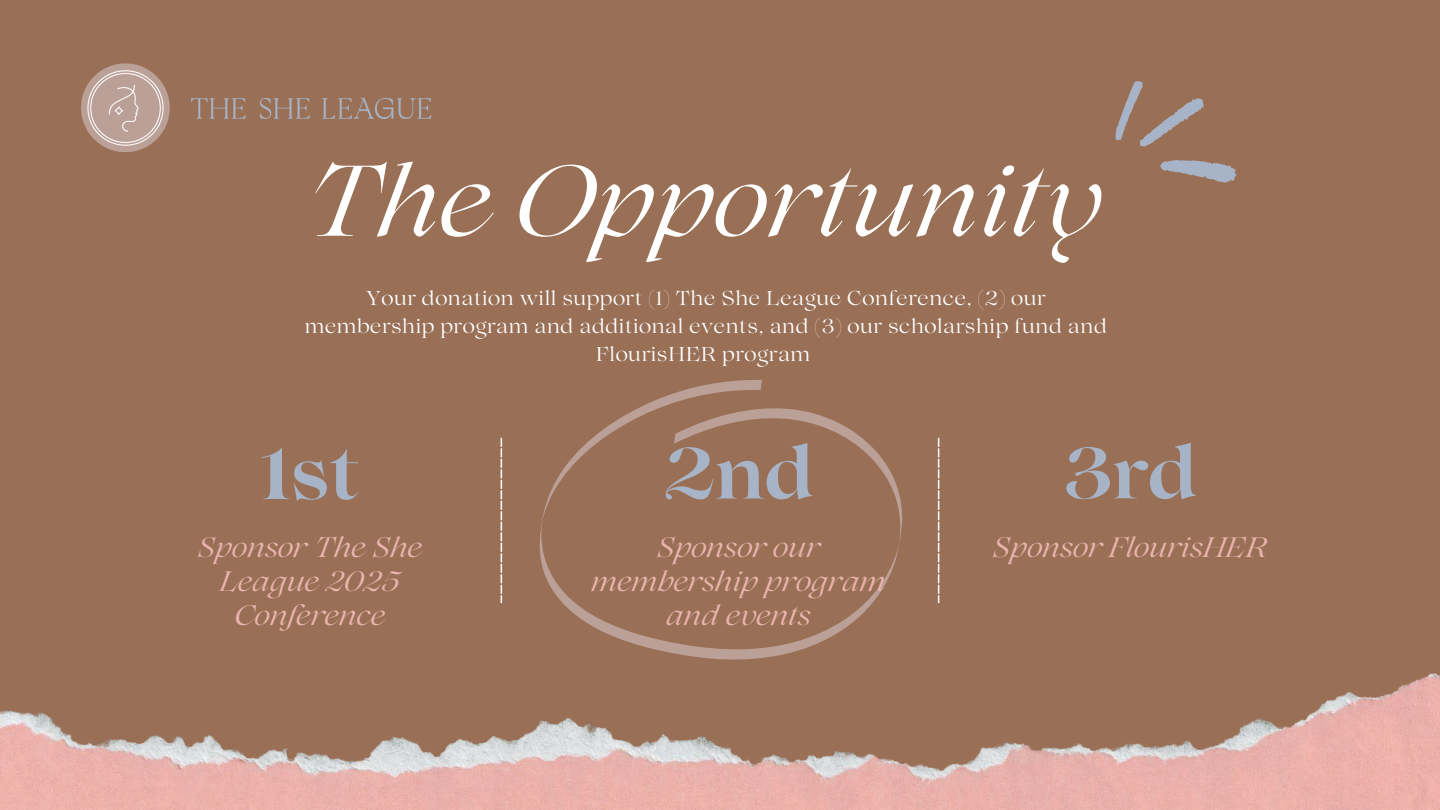
<style>
.page{position:relative;width:1440px;height:810px;background:#996f56}
.page>*{position:absolute;margin:0;border:0;box-sizing:border-box;transform-origin:0 0}
.t1{font:italic 100px "Lovelace";color:#fff}
.t2{font:700 72px "Lovelace";color:#a7b4c7}
.t3{font:italic 28px/33.8px "Lovelace";color:#ebb4af;text-align:center}
.t4{font:20px/27.8px "Lovelace";letter-spacing:.025em;color:#fff;text-align:center}
</style>
<div class="page">
<img style="left:0;top:673px;width:1440px;height:137px">
<svg style="left:938px;top:438px;width:1px;height:165px"></svg>
<svg style="left:501px;top:438px;width:1px;height:165px"></svg>
<svg style="left:539px;top:380px;width:363px;height:280px"></svg>
<svg style="left:1160px;top:160px;width:77px;height:23px"></svg>
<svg style="left:1116px;top:81px;width:88px;height:66px"></svg>
<div style="left:81px;top:63px;width:89px;height:89px;background:#bba097;border-radius:50%"></div>
<img style="left:190px;top:97px;width:242px;height:22px">
<img style="left:85px;top:67px;width:81px;height:81px">
<p class="t1" style="left:306px;top:166px;width:798px">The Opportunity</p>
<h1 class="t4" style="left:305px;top:287px;width:804px">Your donation will support (1) The She League Conference, (2) our membership program and additional events, and (3) our scholarship fund and<br>FlourisHER program</h1>
<p class="t2" style="left:259px;top:447px;width:102px">1st</p>
<p class="t3" style="left:197px;top:534px;width:226px">Sponsor The She<br>League 2025<br>Conference</p>
<h2 class="t2" style="left:663px;top:447px;width:153px">2nd</h2>
<p class="t3" style="left:591px;top:534px;width:296px">Sponsor our membership program and events</p>
<p class="t2" style="left:1063px;top:447px;width:136px">3rd</p>
<h3 class="t3" style="left:993px;top:534px;width:277px">Sponsor FlourisHER</h3>
</div>
